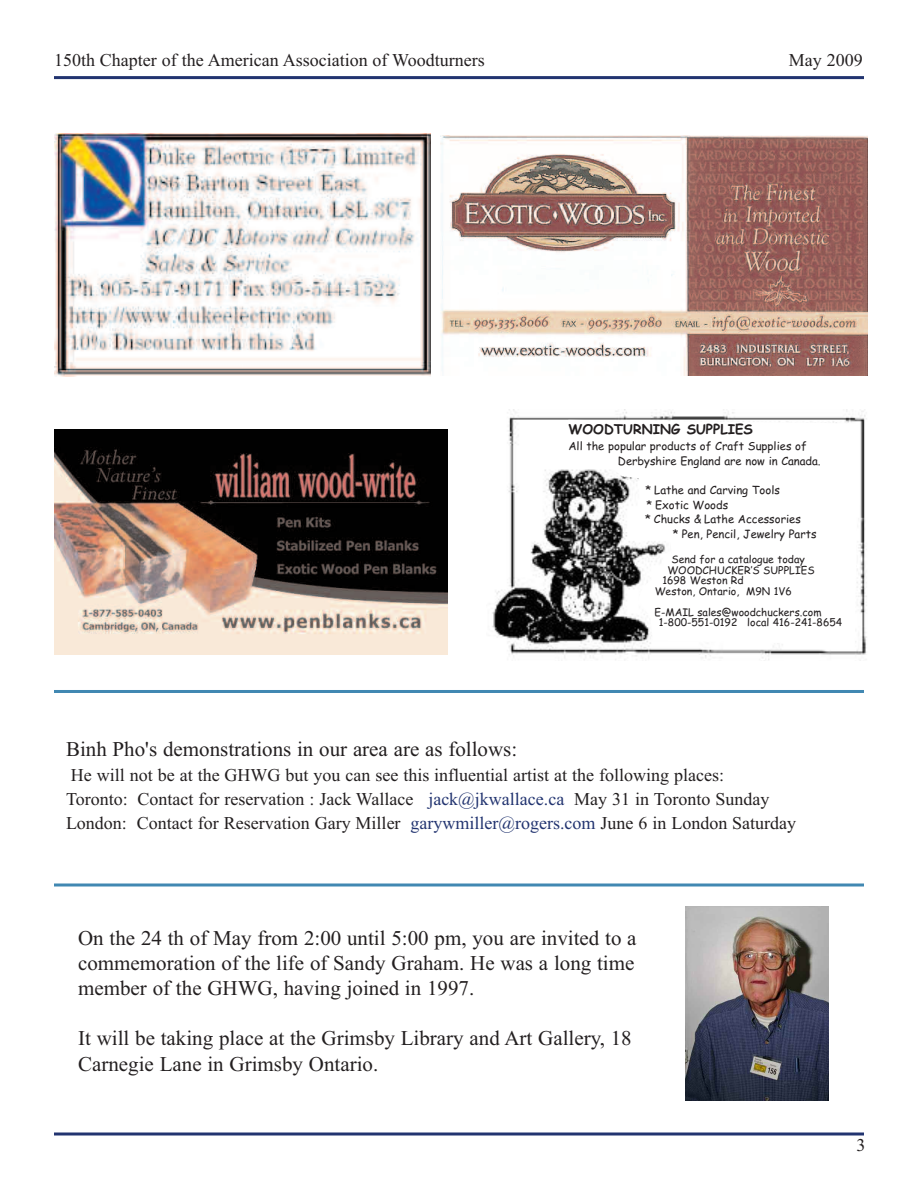
<style>
.page{position:relative;width:918px;height:1188px;background:#fff}
.page>*{position:absolute;margin:0;border:0;box-sizing:border-box;transform-origin:0 0}
.t1{font:21px/25.2px "Times New Roman";color:#231f20;text-align:justify}
.t2{font:18px/24px "Times New Roman";color:#231f20}
.t3{font:700 13.5px "Comic Sans MS";color:#231f20}
.t4{font:11.25px/14.7px "Comic Sans MS";color:#231f20}
.t5{font:10.5px/10.5px "Comic Sans MS";color:#231f20}
.s1{color:#223470}
</style>
<div class="page">
<hr style="left:54px;top:76px;width:810px;height:3px;background:#223470">
<svg style="left:54px;top:1132px;width:810px;height:4px"></svg>
<img style="left:54px;top:134px;width:377px;height:243px">
<img style="left:441px;top:135px;width:426px;height:240px">
<img style="left:54px;top:430px;width:394px;height:225px">
<img style="left:492px;top:410px;width:375px;height:250px">
<svg style="left:568px;top:420px;width:290px;height:224px"></svg>
<hr style="left:54px;top:690px;width:810px;height:3px;background:#4188b2">
<hr style="left:54px;top:884px;width:810px;height:2px;background:#4188b2">
<img style="left:686px;top:906px;width:143px;height:195px">
<p class="t2" style="left:54px;top:48px;width:432px">150th Chapter of the American Association of Woodturners</p>
<p class="t2" style="left:789px;top:48px;width:75px">May 2009</p>
<p class="t3" style="left:568px;top:422px;width:186px">WOODTURNING SUPPLIES</p>
<p class="t4" style="left:618px;top:439px;width:204px;text-indent:-49px">All the popular products of Craft Supplies of<br>Derbyshire England are now in Canada.</p>
<p class="t4" style="left:645px;top:483px;width:136px">* Lathe and Carving Tools</p>
<p class="t4" style="left:646px;top:498px;width:83px">* Exotic Woods</p>
<p class="t4" style="left:645px;top:512px;width:157px">* Chucks &amp; Lathe Accessories</p>
<p class="t4" style="left:673px;top:527px;width:145px">* Pen, Pencil, Jewelry Parts</p>
<p class="t5" style="left:671px;top:555px;width:135px">Send for a catalogue today</p>
<p class="t5" style="left:667px;top:565px;width:149px">WOODCHUCKER’S SUPPLIES</p>
<p class="t5" style="left:662px;top:576px;width:83px">1698 Weston Rd</p>
<p class="t5" style="left:655px;top:586px;width:139px">Weston, Ontario, M9N 1V6</p>
<p class="t5" style="left:659px;top:607px;width:185px;text-indent:-4px">E-MAIL sales@woodchuckers.com<br>1-800-551-0192 local 416-241-8654</p>
<p class="t1" style="left:66px;top:736px;width:453px">Binh Pho's demonstrations in our area are as follows:</p>
<p class="t2" style="left:66px;top:763px;width:732px">He will not be at the GHWG but you can see this influential artist at the following places:<br>Toronto: Contact for reservation : Jack Wallace <span class="s1">jack@jkwallace.ca</span> May 31 in Toronto Sunday<br>London: Contact for Reservation Gary Miller <span class="s1">garywmiller@rogers.com</span> June 6 in London Saturday</p>
<p class="t1" style="left:78px;top:925px;width:560px">On the 24 th of May from 2:00 until 5:00 pm, you are invited to a commemoration of the life of Sandy Graham. He was a long time member of the GHWG, having joined in 1997.</p>
<p class="t1" style="left:78px;top:1026px;width:555px">It will be taking place at the Grimsby Library and Art Gallery, 18<br>Carnegie Lane in Grimsby Ontario.</p>
<p class="t2" style="left:856px;top:1133px;width:10px">3</p>
</div>
